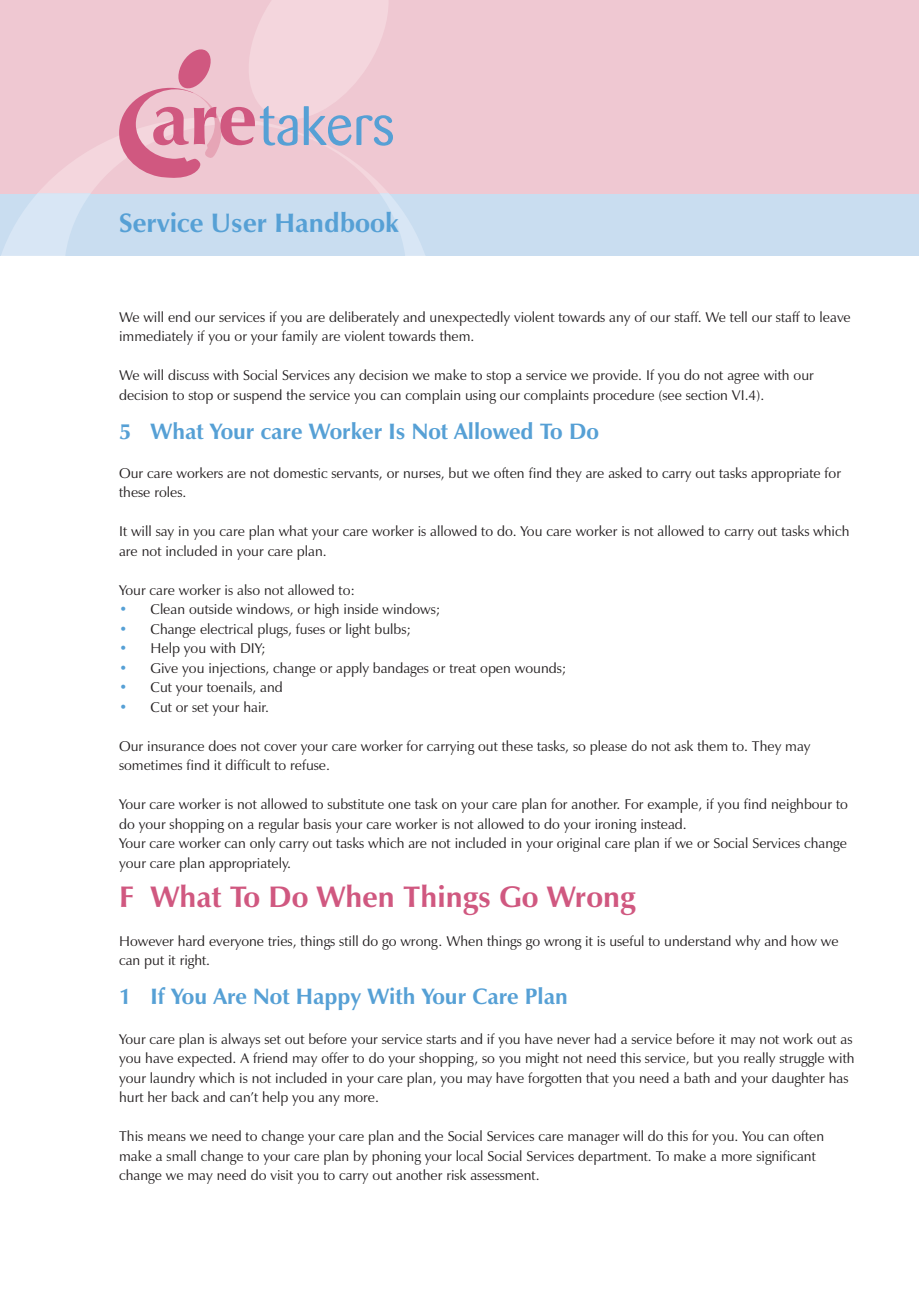
<style>
.page{position:relative;width:919px;height:1289px;background:#fff}
.page>*{position:absolute;margin:0;border:0;box-sizing:border-box;transform-origin:0 0}
.t1{font:700 30px "Zapf Humanist 601 BT";color:#d05880}
.t2{font:700 27px "Zapf Humanist 601 BT";color:#56a0d5}
.t3{font:700 22.5px "Zapf Humanist 601 BT";color:#56a0d5}
.t4{font:14.25px/19.5px "Zapf Humanist 601 BT";color:#231f20}
.s1{color:#56a0d5}
</style>
<div class="page">
<div style="left:0;top:188px;width:918px;height:67px;background:#c9ddf0"></div>
<div style="left:0;top:0;width:918px;height:193px;background:#efc8d2"></div>
<svg style="left:0;top:0;width:427px;height:256px"></svg>
<h2 class="t2" style="left:119px;top:206px;width:281px">Service User Handbook</h2>
<p class="t4" style="left:119px;top:307px;width:733px">We will end our services if you are deliberately and unexpectedly violent towards any of our staff. We tell our staff to leave immediately if you or your family are violent towards them.</p>
<p class="t4" style="left:119px;top:365px;width:696px">We will discuss with Social Services any decision we make to stop a service we provide. If you do not agree with our decision to stop or suspend the service you can complain using our complaints procedure (see section VI.4).</p>
<h3 class="t3" style="left:119px;top:417px;width:481px">5 What Your care Worker Is Not Allowed To Do</h3>
<p class="t4" style="left:119px;top:463px;width:723px">Our care workers are not domestic servants, or nurses, but we often find they are asked to carry out tasks appropriate for these roles.</p>
<p class="t4" style="left:119px;top:521px;width:731px">It will say in you care plan what your care worker is allowed to do. You care worker is not allowed to carry out tasks which are not included in your care plan.</p>
<p class="t4" style="left:119px;top:580px;width:237px">Your care worker is also not allowed to:</p>
<p class="t4" style="left:119px;top:599px;width:323px"><span class="s1">•</span> Clean outside windows, or high inside windows;</p>
<p class="t4" style="left:119px;top:619px;width:293px"><span class="s1">•</span> Change electrical plugs, fuses or light bulbs;</p>
<p class="t4" style="left:119px;top:638px;width:148px"><span class="s1">•</span> Help you with DIY;</p>
<p class="t4" style="left:119px;top:658px;width:449px"><span class="s1">•</span> Give you injections, change or apply bandages or treat open wounds;</p>
<p class="t4" style="left:119px;top:677px;width:165px"><span class="s1">•</span> Cut your toenails, and</p>
<p class="t4" style="left:119px;top:697px;width:151px"><span class="s1">•</span> Cut or set your hair.</p>
<p class="t4" style="left:119px;top:736px;width:693px">Our insurance does not cover your care worker for carrying out these tasks, so please do not ask them to. They may sometimes find it difficult to refuse.</p>
<p class="t4" style="left:119px;top:794px;width:730px">Your care worker is not allowed to substitute one task on your care plan for another. For example, if you find neighbour to do your shopping on a regular basis your care worker is not allowed to do your ironing instead.<br>Your care worker can only carry out tasks which are not included in your original care plan if we or Social Services change your care plan appropriately.</p>
<h1 class="t1" style="left:119px;top:878px;width:518px">F What To Do When Things Go Wrong</h1>
<p class="t4" style="left:119px;top:931px;width:721px">However hard everyone tries, things still do go wrong. When things go wrong it is useful to understand why and how we can put it right.</p>
<h3 class="t3" style="left:119px;top:982px;width:450px">1 If You Are Not Happy With Your Care Plan</h3>
<p class="t4" style="left:119px;top:1028px;width:737px">Your care plan is always set out before your service starts and if you have never had a service before it may not work out as you have expected. A friend may offer to do your shopping, so you might not need this service, but you really struggle with your laundry which is not included in your care plan, you may have forgotten that you need a bath and your daughter has hurt her back and can’t help you any more.</p>
<p class="t4" style="left:119px;top:1126px;width:706px">This means we need to change your care plan and the Social Services care manager will do this for you. You can often make a small change to your care plan by phoning your local Social Services department. To make a more significant change we may need do visit you to carry out another risk assessment.</p>
</div>
